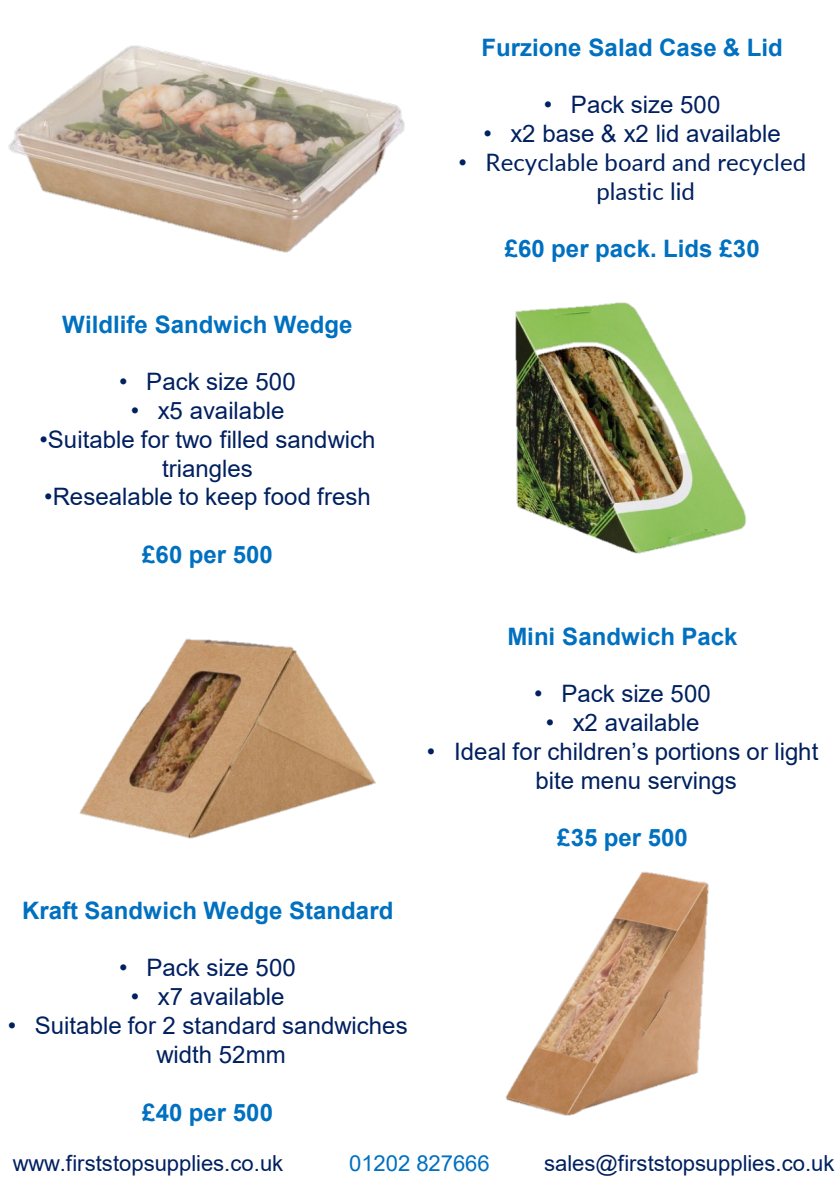
<style>
.page{position:relative;width:840px;height:1192px;background:#fff}
.page>*{position:absolute;margin:0;border:0;box-sizing:border-box;transform-origin:0 0}
.t1{font:24px/28.8px "Arial";letter-spacing:.005em;color:#002060}
.t2{font:700 24px "Arial";color:#0070c0}
.t3{font:24px/28.8px "Lato";letter-spacing:.005em;color:#002060}
.t4{font:22px "Arial";color:#002060}
.t5{font:22px "Arial";color:#0070c0}
.s1{font-family:"Arial"}
</style>
<div class="page">
<img style="left:8px;top:45px;width:397px;height:208px">
<img style="left:515px;top:302px;width:231px;height:252px">
<img style="left:79px;top:638px;width:297px;height:201px">
<img style="left:505px;top:872px;width:204px;height:244px">
<p class="t2" style="left:62px;top:307px;width:292px">Wildlife Sandwich Wedge</p>
<p class="t1" style="left:119px;top:367px;width:178px">• Pack size 500</p>
<p class="t1" style="left:131px;top:396px;width:155px">• x5 available</p>
<p class="t1" style="left:39px;top:424px;width:337px;text-align:center">•Suitable for two filled sandwich triangles</p>
<p class="t1" style="left:44px;top:482px;width:328px">•Resealable to keep food fresh</p>
<p class="t2" style="left:142px;top:537px;width:132px">£60 per 500</p>
<p class="t2" style="left:481px;top:30px;width:303px">Furzione Salad Case &amp; Lid</p>
<p class="t1" style="left:544px;top:90px;width:178px">• Pack size 500</p>
<p class="t1" style="left:483px;top:119px;width:299px">• x2 base &amp; x2 lid available</p>
<p class="t3" style="left:596px;top:147px;width:211px;text-indent:-138px"><span class="s1">•</span> Recyclable board and recycled plastic lid</p>
<p class="t2" style="left:505px;top:232px;width:257px">£60 per pack. Lids £30</p>
<p class="t2" style="left:507px;top:619px;width:232px">Mini Sandwich Pack</p>
<p class="t1" style="left:534px;top:679px;width:178px">• Pack size 500</p>
<p class="t1" style="left:546px;top:708px;width:155px">• x2 available</p>
<p class="t1" style="left:535px;top:736px;width:284px;text-indent:-108px">• Ideal for children’s portions or light bite menu servings</p>
<p class="t2" style="left:557px;top:820px;width:132px">£35 per 500</p>
<p class="t2" style="left:22px;top:893px;width:373px">Kraft Sandwich Wedge Standard</p>
<p class="t1" style="left:119px;top:953px;width:178px">• Pack size 500</p>
<p class="t1" style="left:131px;top:982px;width:155px">• x7 available</p>
<p class="t1" style="left:156px;top:1010px;width:253px;text-indent:-149px">• Suitable for 2 standard sandwiches width 52mm</p>
<p class="t2" style="left:142px;top:1094px;width:132px">£40 per 500</p>
<p class="t4" style="left:13px;top:1147px;width:272px">www.firststopsupplies.co.uk</p>
<p class="t5" style="left:349px;top:1147px;width:142px">01202 827666</p>
<p class="t4" style="left:544px;top:1147px;width:292px">sales@firststopsupplies.co.uk</p>
</div>
